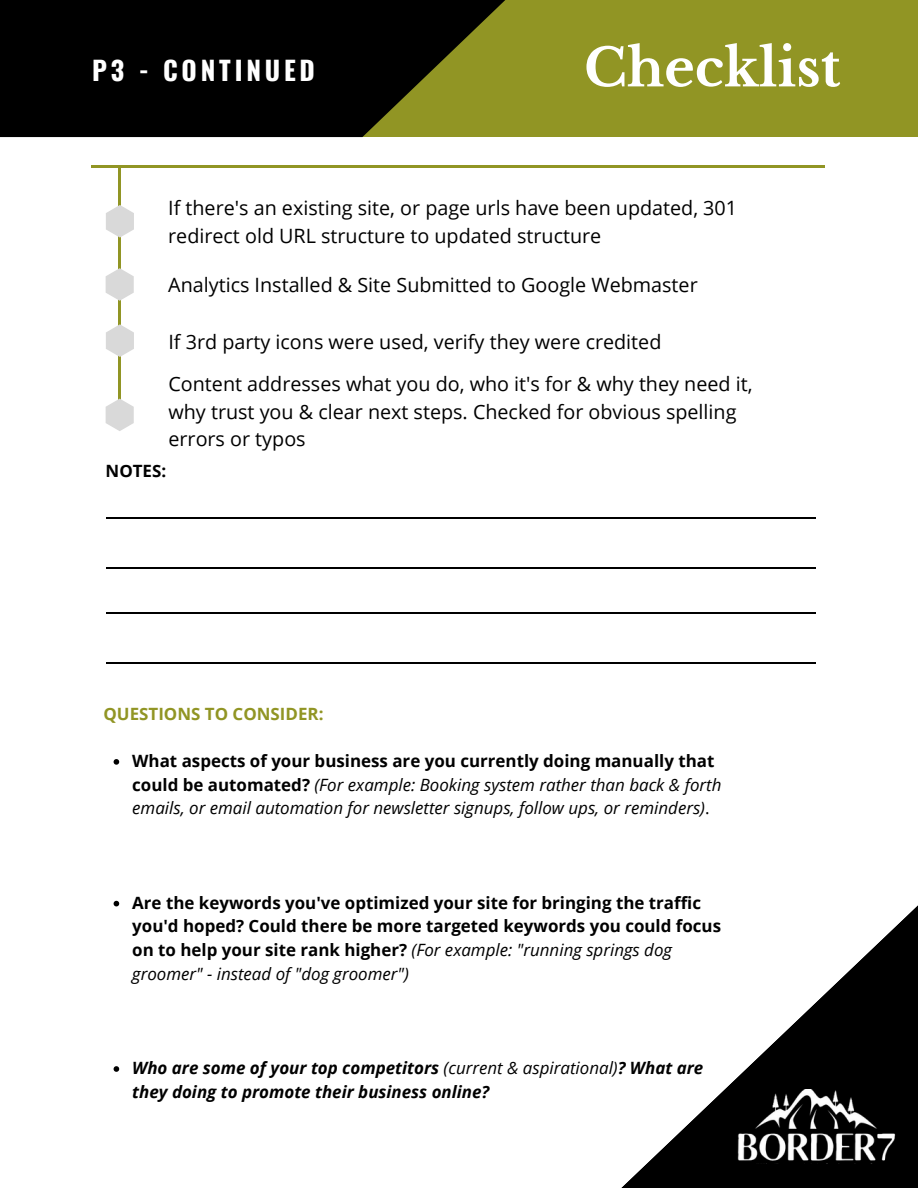
<style>
.page{position:relative;width:918px;height:1188px;background:#fff}
.page>*{position:absolute;margin:0;border:0;box-sizing:border-box;transform-origin:0 0}
.t1{font:700 52.2px "Libre Baskerville";color:#fff}
.t2{font:700 26.25px "Oswald";letter-spacing:.145em;color:#fff}
.t3{font:19.8px/27.5px "Open Sans";color:#000}
.t4{font:700 16.95px/23.7px "Open Sans";color:#000}
.t5{font:italic 16.95px/23.7px "Open Sans";color:#000}
.t6{font:italic 700 16.95px/23.7px "Open Sans";color:#000}
.t7{font:700 16.95px "Open Sans";color:#919524}
.s1{font-weight:700;font-style:normal}
.s2{font-style:normal}
.s3{font-weight:400;font-style:italic}
.s4{font-weight:400}
</style>
<div class="page">
<div style="left:6px;top:0;width:912px;height:137px;background:#919524"></div>
<hr style="left:118px;top:167px;width:3px;height:260px;background:#919524">
<hr style="left:91px;top:166px;width:734px;height:2px;background:#919524">
<svg style="left:106px;top:205px;width:28px;height:33px"></svg>
<svg style="left:106px;top:268px;width:28px;height:33px"></svg>
<svg style="left:106px;top:324px;width:28px;height:33px"></svg>
<svg style="left:106px;top:399px;width:28px;height:32px"></svg>
<svg style="left:0;top:0;width:505px;height:137px;background:#141405"></svg>
<svg style="left:621px;top:905px;width:297px;height:283px"></svg>
<hr style="left:106px;top:517px;width:710px;height:1px;background:#000">
<hr style="left:106px;top:567px;width:710px;height:1px;background:#000">
<hr style="left:106px;top:612px;width:710px;height:1px;background:#000">
<hr style="left:106px;top:662px;width:710px;height:1px;background:#000">
<svg style="left:114px;top:759px;width:5px;height:6px"></svg>
<svg style="left:114px;top:901px;width:5px;height:5px"></svg>
<svg style="left:114px;top:1066px;width:5px;height:6px"></svg>
<img style="left:728px;top:1089px;width:176px;height:75px">
<p class="t2" style="left:92px;top:49px;width:224px">P3 - CONTINUED</p>
<p class="t1" style="left:584px;top:36px;width:258px">Checklist</p>
<p class="t3" style="left:168px;top:194px;width:570px">If there's an existing site, or page urls have been updated, 301 redirect old URL structure to updated structure</p>
<p class="t3" style="left:168px;top:271px;width:531px">Analytics Installed &amp; Site Submitted to Google Webmaster</p>
<p class="t3" style="left:168px;top:327px;width:494px">If 3rd party icons were used, verify they were credited</p>
<p class="t3" style="left:168px;top:370px;width:586px">Content addresses what you do, who it's for &amp; why they need it, why trust you &amp; clear next steps. Checked for obvious spelling errors or typos</p>
<p class="t4" style="left:106px;top:459px;width:62px">NOTES:</p>
<p class="t7" style="left:103px;top:702px;width:222px">QUESTIONS TO CONSIDER:</p>
<p class="t5" style="left:132px;top:749px;width:591px"><span class="s1">What aspects of your business are you currently doing manually that could be automated?</span> (For example: Booking system rather than back &amp; forth emails, or email automation for newsletter signups, follow ups, or reminders)<span class="s2">.</span></p>
<p class="t4" style="left:132px;top:890px;width:590px">Are the keywords you've optimized your site for bringing the traffic you'd hoped? Could there be more targeted keywords you could focus on to help your site rank higher? <span class="s3">(For example: "running springs dog groomer" - instead of "dog groomer")</span></p>
<p class="t6" style="left:132px;top:1056px;width:573px">Who are some of your top competitors <span class="s4">(current &amp; aspirational)</span>? What are they doing to promote their business online?</p>
</div>
